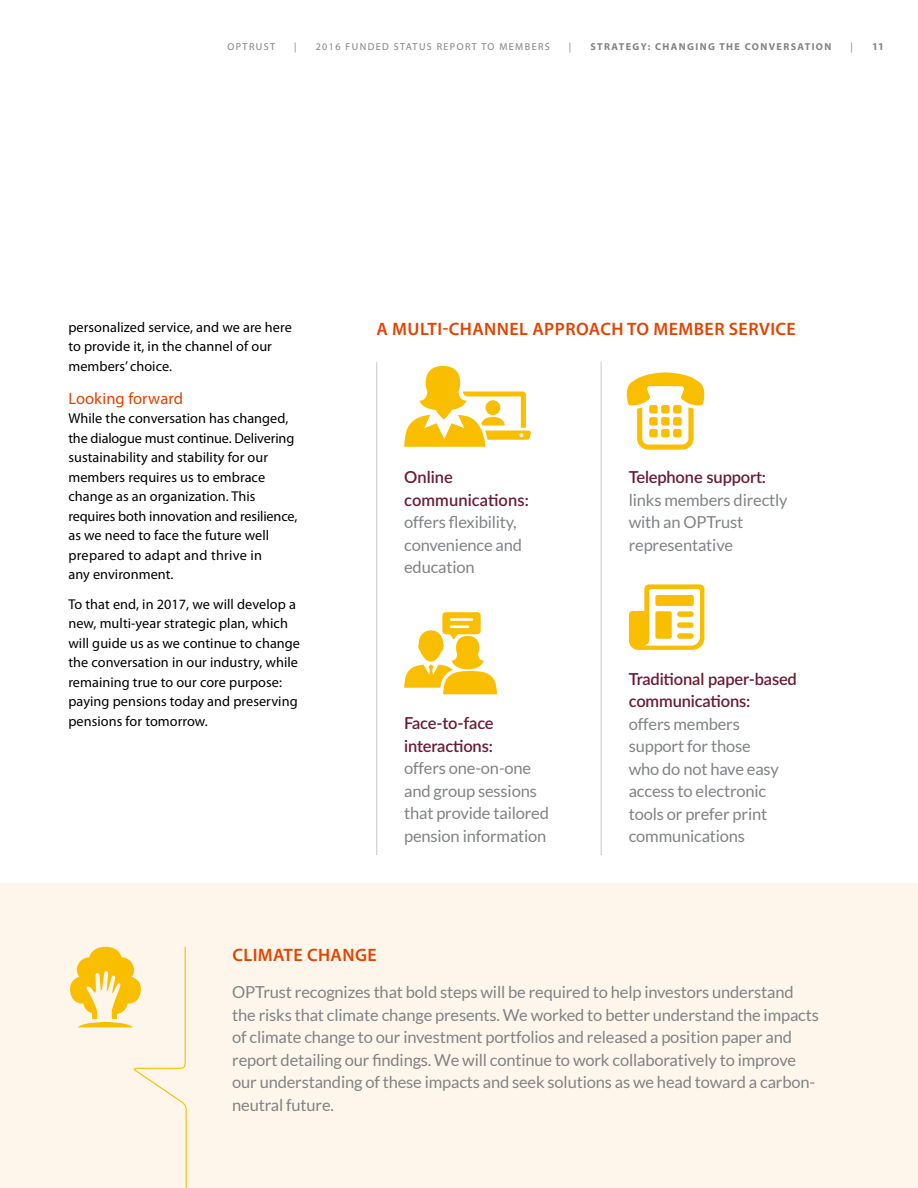
<style>
.page{position:relative;width:918px;height:1188px;background:#fff}
.page>*{position:absolute;margin:0;border:0;box-sizing:border-box;transform-origin:0 0}
.t1{font:600 18px "Myriad Pro";letter-spacing:.025em;color:#e24301}
.t2{font:16.5px/22.5px "Lato";letter-spacing:-.01em;color:#808285}
.t3{font:600 16.5px/22.5px "Lato";letter-spacing:-.01em;color:#6a1b32}
.t4{font:16.5px "Myriad Pro";letter-spacing:.005em;color:#e24301}
.t5{font:14.25px/19.5px "Myriad Pro";letter-spacing:.005em;color:#000}
.t6{font:700 10.5px "Myriad Pro";color:#808285}
.t7{font:10.05px "Myriad Pro";letter-spacing:.14em;color:#808285}
.t8{font:700 10.05px "Myriad Pro";letter-spacing:.14em;color:#808285}
</style>
<div class="page">
<div style="left:0;top:884px;width:918px;height:304px;background:#fef6eb"></div>
<hr style="left:376px;top:362px;width:1px;height:493px;background:#c7c8ca">
<hr style="left:601px;top:362px;width:1px;height:493px;background:#c7c8ca">
<svg style="left:404px;top:612px;width:93px;height:82px"></svg>
<svg style="left:404px;top:366px;width:127px;height:81px"></svg>
<svg style="left:629px;top:584px;width:75px;height:66px"></svg>
<div style="left:655px;top:595px;width:39px;height:11px;background:#f9be00;border-radius:2px"></div>
<div style="left:655px;top:611px;width:17px;height:28px;background:#f9be00;border-radius:2px"></div>
<div style="left:677px;top:611px;width:17px;height:6px;background:#f9be00;border-radius:3px"></div>
<div style="left:677px;top:622px;width:17px;height:6px;background:#f9be00;border-radius:3px"></div>
<div style="left:677px;top:633px;width:17px;height:6px;background:#f9be00;border-radius:3px"></div>
<svg style="left:626px;top:372px;width:79px;height:78px"></svg>
<div style="left:649px;top:405px;width:9px;height:8px;background:#f9be00;border-radius:2px"></div>
<div style="left:661px;top:405px;width:9px;height:8px;background:#f9be00;border-radius:2px"></div>
<div style="left:673px;top:405px;width:9px;height:8px;background:#f9be00;border-radius:2px"></div>
<div style="left:649px;top:417px;width:9px;height:9px;background:#f9be00;border-radius:2px"></div>
<div style="left:661px;top:417px;width:9px;height:9px;background:#f9be00;border-radius:2px"></div>
<div style="left:673px;top:417px;width:9px;height:9px;background:#f9be00;border-radius:2px"></div>
<div style="left:649px;top:429px;width:9px;height:8px;background:#f9be00;border-radius:2px"></div>
<div style="left:661px;top:429px;width:9px;height:8px;background:#f9be00;border-radius:2px"></div>
<div style="left:673px;top:429px;width:9px;height:8px;background:#f9be00;border-radius:2px"></div>
<svg style="left:70px;top:946px;width:117px;height:242px"></svg>
<p class="t7" style="left:228px;top:40px;width:49px">OPTRUST</p>
<p class="t7" style="left:294px;top:40px;width:4px">|</p>
<p class="t7" style="left:316px;top:40px;width:236px">2016 FUNDED STATUS REPORT TO MEMBERS</p>
<p class="t7" style="left:569px;top:40px;width:4px">|</p>
<p class="t8" style="left:590px;top:40px;width:243px">STRATEGY: CHANGING THE CONVERSATION</p>
<p class="t7" style="left:851px;top:40px;width:4px">|</p>
<p class="t6" style="left:872px;top:40px;width:13px">11</p>
<p class="t5" style="left:68px;top:317px;width:225px">personalized service, and we are here to provide it, in the channel of our members’ choice.</p>
<p class="t4" style="left:68px;top:388px;width:116px">Looking forward</p>
<p class="t5" style="left:68px;top:409px;width:230px">While the conversation has changed, the dialogue must continue. Delivering sustainability and stability for our members requires us to embrace change as an organization. This requires both innovation and resilience, as we need to face the future well prepared to adapt and thrive in<br>any environment.</p>
<p class="t5" style="left:68px;top:594px;width:233px">To that end, in 2017, we will develop a new, multi-year strategic plan, which will guide us as we continue to change the conversation in our industry, while remaining true to our core purpose: paying pensions today and preserving pensions for tomorrow.</p>
<p class="t1" style="left:377px;top:317px;width:421px">A MULTI-CHANNEL APPROACH TO MEMBER SERVICE</p>
<p class="t3" style="left:404px;top:465px;width:126px">Online communications:</p>
<p class="t2" style="left:404px;top:511px;width:119px">offers flexibility, convenience and education</p>
<p class="t3" style="left:404px;top:711px;width:91px">Face-to-face interactions:</p>
<p class="t2" style="left:404px;top:757px;width:146px">offers one-on-one and group sessions that provide tailored pension information</p>
<p class="t3" style="left:629px;top:465px;width:139px">Telephone support:</p>
<p class="t2" style="left:629px;top:488px;width:161px">links members directly with an OPTrust representative</p>
<p class="t3" style="left:629px;top:667px;width:170px">Traditional paper-based communications:</p>
<p class="t2" style="left:629px;top:712px;width:152px">offers members support for those who do not have easy access to electronic tools or prefer print communications</p>
<p class="t1" style="left:232px;top:944px;width:146px">CLIMATE CHANGE</p>
<p class="t2" style="left:232px;top:981px;width:588px">OPTrust recognizes that bold steps will be required to help investors understand the risks that climate change presents. We worked to better understand the impacts of climate change to our investment portfolios and released a position paper and report detailing our findings. We will continue to work collaboratively to improve our understanding of these impacts and seek solutions as we head toward a carbon&shy;neutral future.</p>
</div>
